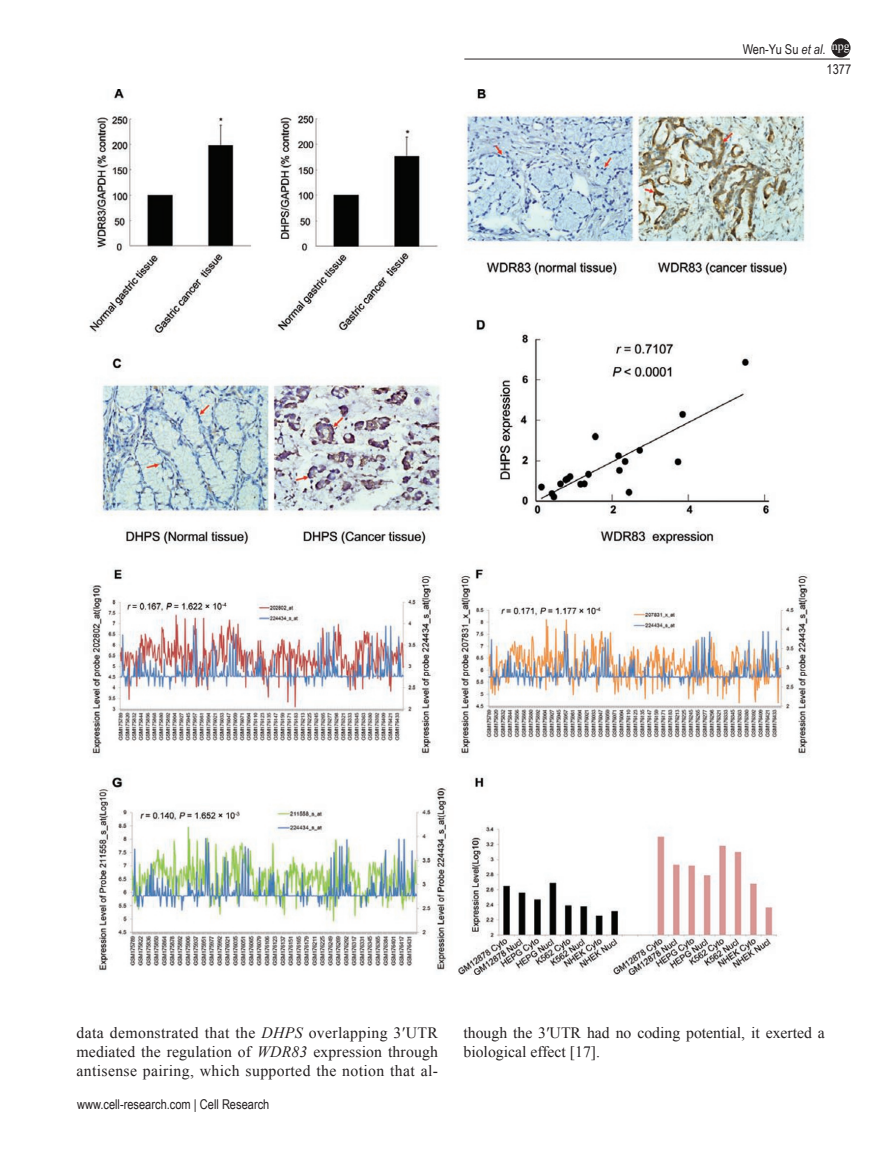
<style>
.page{position:relative;width:893px;height:1170px;background:#fff}
.page>*{position:absolute;margin:0;border:0;box-sizing:border-box;transform-origin:0 0}
.t1{font:15.75px/18.8px "Times New Roman PSMT2";letter-spacing:.02em;color:#231f20;text-align:justify}
.t2{font:15.75px "Times New Roman";color:#231f20}
.t3{font:15.75px "Times New Roman PSMT2";color:#231f20}
.t4{font:13.5px "Arial Narrow";color:#231f20}
.t5{font:12px "Times New Roman PSMT2";color:#fff}
.s1{font-style:italic}
.s2{font-family:"Times New Roman";font-style:italic}
.s3{font-family:"Times New Roman"}
</style>
<div class="page">
<hr style="left:464px;top:59px;width:386px;height:1px;background:#231f20">
<div style="left:832px;top:39px;width:18px;height:18px;background:#231f20;border-radius:50%"></div>
<div style="left:831px;top:38px;width:19px;height:19px;border:2px solid #231f20;border-radius:50%"></div>
<img style="left:89px;top:89px;width:721px;height:885px">
<p class="t4" style="left:743px;top:40px;width:84px">Wen-Yu Su <span class="s1">et al</span>.</p>
<p class="t5" style="left:832px;top:38px;width:19px">npg</p>
<p class="t4" style="left:826px;top:59px;width:26px">1377</p>
<p class="t1" style="left:77px;top:1023px;width:363px">data demonstrated that the <span class="s2">DHPS</span> <span class="s3">overlapping 3′UTR </span>mediated the regulation of <span class="s2">WDR83</span> expression through antisense pairing, which supported the notion that al-</p>
<p class="t2" style="left:463px;top:1022px;width:363px">though the 3′UTR had no coding potential, it exerted a</p>
<p class="t3" style="left:463px;top:1041px;width:138px">biological effect [17].</p>
<p class="t4" style="left:77px;top:1094px;width:194px">www.cell-research.com | Cell Research</p>
</div>
